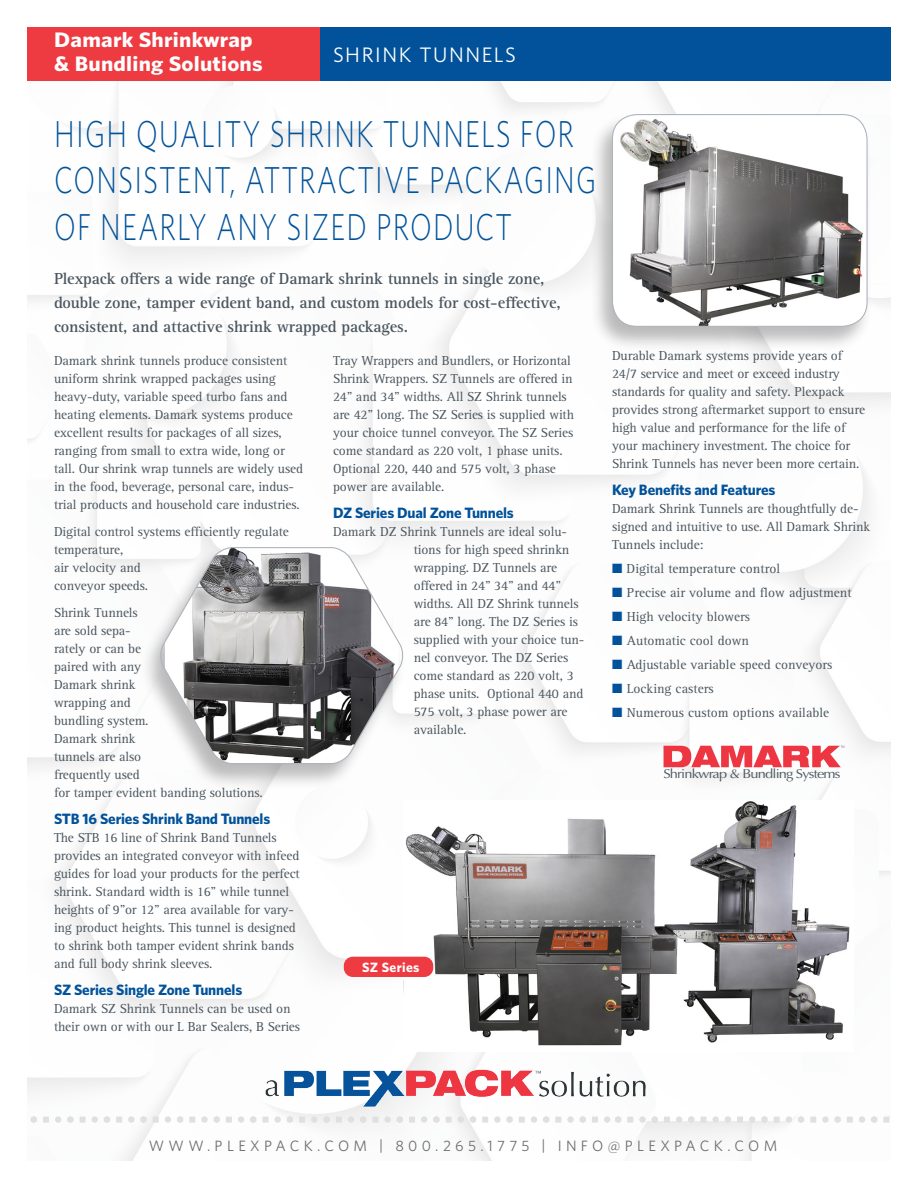
<style>
.page{position:relative;width:918px;height:1188px;background:#fff}
.page>*{position:absolute;margin:0;border:0;box-sizing:border-box;transform-origin:0 0}
.t1{font:300 37.5px "Whitney";letter-spacing:.04em;color:#01529a;scale:.78 1}
.t2{font:700 21px/24px "Whitney";letter-spacing:.01em;color:#fff;scale:1.09 1}
.t3{font:21px "Whitney";letter-spacing:.075em;color:#fff}
.t4{font:700 16.5px/24px "Rotis Serif Std";letter-spacing:-.01em;color:#4b565f}
.t5{font:700 15px "Whitney";letter-spacing:-.01em;color:#01529a}
.t6{font:15px "Whitney";letter-spacing:.29em;color:#6c6d70}
.t7{font:13.5px/18px "Rotis Serif Std";letter-spacing:-.01em;color:#4b565f}
.t8{font:700 13.5px "Whitney";letter-spacing:.025em;color:#fff}
.t9{font:12.75px "Optima";letter-spacing:-.055em;color:#4b565f;scale:1.14 1}
.s1{color:#01529a}
</style>
<div class="page">
<img style="left:27px;top:80px;width:864px;height:1081px">
<img style="left:262px;top:1068px;width:388px;height:39px">
<svg style="left:31px;top:1116px;width:6px;height:7px"></svg>
<svg style="left:43px;top:1117px;width:6px;height:6px"></svg>
<div style="left:55px;top:1116px;width:6px;height:7px;background:#e0e0e0;border-radius:50%"></div>
<svg style="left:67px;top:1116px;width:7px;height:7px"></svg>
<svg style="left:80px;top:1117px;width:6px;height:6px"></svg>
<div style="left:92px;top:1116px;width:6px;height:7px;background:#e0e0e0;border-radius:50%"></div>
<svg style="left:104px;top:1116px;width:6px;height:7px"></svg>
<svg style="left:116px;top:1117px;width:6px;height:6px"></svg>
<div style="left:128px;top:1116px;width:7px;height:7px;background:#e0e0e0;border-radius:50%"></div>
<svg style="left:140px;top:1116px;width:7px;height:7px"></svg>
<svg style="left:153px;top:1117px;width:6px;height:6px"></svg>
<div style="left:165px;top:1116px;width:6px;height:7px;background:#e0e0e0;border-radius:50%"></div>
<svg style="left:177px;top:1116px;width:6px;height:7px"></svg>
<svg style="left:189px;top:1117px;width:6px;height:6px"></svg>
<div style="left:201px;top:1116px;width:7px;height:7px;background:#e0e0e0;border-radius:50%"></div>
<svg style="left:214px;top:1116px;width:6px;height:7px"></svg>
<svg style="left:226px;top:1117px;width:6px;height:6px"></svg>
<div style="left:238px;top:1116px;width:6px;height:7px;background:#e0e0e0;border-radius:50%"></div>
<svg style="left:250px;top:1116px;width:6px;height:7px"></svg>
<svg style="left:262px;top:1117px;width:6px;height:6px"></svg>
<div style="left:274px;top:1116px;width:7px;height:7px;background:#e0e0e0;border-radius:50%"></div>
<svg style="left:287px;top:1116px;width:6px;height:7px"></svg>
<svg style="left:299px;top:1117px;width:6px;height:6px"></svg>
<div style="left:311px;top:1116px;width:6px;height:7px;background:#e0e0e0;border-radius:50%"></div>
<svg style="left:323px;top:1116px;width:7px;height:7px"></svg>
<svg style="left:336px;top:1117px;width:6px;height:6px"></svg>
<div style="left:348px;top:1116px;width:6px;height:7px;background:#e0e0e0;border-radius:50%"></div>
<svg style="left:360px;top:1116px;width:6px;height:7px"></svg>
<svg style="left:372px;top:1117px;width:6px;height:6px"></svg>
<div style="left:384px;top:1116px;width:7px;height:7px;background:#e0e0e0;border-radius:50%"></div>
<svg style="left:397px;top:1116px;width:6px;height:7px"></svg>
<svg style="left:409px;top:1117px;width:6px;height:6px"></svg>
<div style="left:421px;top:1116px;width:6px;height:7px;background:#e0e0e0;border-radius:50%"></div>
<svg style="left:433px;top:1116px;width:7px;height:7px"></svg>
<svg style="left:446px;top:1117px;width:6px;height:6px"></svg>
<div style="left:458px;top:1116px;width:6px;height:7px;background:#e0e0e0;border-radius:50%"></div>
<svg style="left:470px;top:1116px;width:6px;height:7px"></svg>
<svg style="left:482px;top:1117px;width:6px;height:6px"></svg>
<div style="left:494px;top:1116px;width:7px;height:7px;background:#e0e0e0;border-radius:50%"></div>
<svg style="left:506px;top:1116px;width:7px;height:7px"></svg>
<svg style="left:519px;top:1117px;width:6px;height:6px"></svg>
<div style="left:531px;top:1116px;width:6px;height:7px;background:#e0e0e0;border-radius:50%"></div>
<svg style="left:543px;top:1116px;width:6px;height:7px"></svg>
<svg style="left:555px;top:1117px;width:6px;height:6px"></svg>
<div style="left:567px;top:1116px;width:7px;height:7px;background:#e0e0e0;border-radius:50%"></div>
<svg style="left:580px;top:1116px;width:6px;height:7px"></svg>
<svg style="left:592px;top:1117px;width:6px;height:6px"></svg>
<div style="left:604px;top:1116px;width:6px;height:7px;background:#e0e0e0;border-radius:50%"></div>
<svg style="left:615px;top:1116px;width:6px;height:7px"></svg>
<svg style="left:627px;top:1117px;width:6px;height:6px"></svg>
<div style="left:639px;top:1116px;width:7px;height:7px;background:#e0e0e0;border-radius:50%"></div>
<svg style="left:652px;top:1116px;width:6px;height:7px"></svg>
<svg style="left:664px;top:1117px;width:6px;height:6px"></svg>
<div style="left:676px;top:1116px;width:6px;height:7px;background:#e0e0e0;border-radius:50%"></div>
<svg style="left:688px;top:1116px;width:6px;height:7px"></svg>
<svg style="left:700px;top:1117px;width:6px;height:6px"></svg>
<div style="left:713px;top:1116px;width:6px;height:7px;background:#e0e0e0;border-radius:50%"></div>
<svg style="left:725px;top:1116px;width:6px;height:7px"></svg>
<svg style="left:737px;top:1117px;width:6px;height:6px"></svg>
<div style="left:749px;top:1116px;width:6px;height:7px;background:#e0e0e0;border-radius:50%"></div>
<svg style="left:761px;top:1116px;width:7px;height:7px"></svg>
<svg style="left:774px;top:1117px;width:6px;height:6px"></svg>
<div style="left:786px;top:1116px;width:6px;height:7px;background:#e0e0e0;border-radius:50%"></div>
<svg style="left:798px;top:1116px;width:6px;height:7px"></svg>
<svg style="left:810px;top:1117px;width:6px;height:6px"></svg>
<div style="left:822px;top:1116px;width:7px;height:7px;background:#e0e0e0;border-radius:50%"></div>
<svg style="left:834px;top:1116px;width:7px;height:7px"></svg>
<svg style="left:847px;top:1117px;width:6px;height:6px"></svg>
<div style="left:859px;top:1116px;width:6px;height:7px;background:#e0e0e0;border-radius:50%"></div>
<svg style="left:871px;top:1116px;width:6px;height:7px"></svg>
<svg style="left:883px;top:1117px;width:6px;height:6px"></svg>
<img style="left:403px;top:801px;width:450px;height:251px">
<div style="left:285px;top:27px;width:606px;height:53px;background:#01529a"></div>
<div style="left:27px;top:27px;width:293px;height:53px;background:#ee3a41"></div>
<div style="left:590px;top:113px;width:282px;height:239px;background:#231f20;opacity:.3"></div>
<img style="left:612px;top:115px;width:255px;height:211px">
<div style="left:612px;top:114px;width:256px;height:213px;border:1px solid #adb5bc;border-radius:25px"></div>
<div style="left:344px;top:957px;width:89px;height:20px;background:#ee3a41;border-radius:9px"></div>
<div style="left:139px;top:546px;width:268px;height:243px;background:#231f20;opacity:.3"></div>
<svg style="left:158px;top:546px;width:247px;height:219px"></svg>
<svg style="left:664px;top:746px;width:180px;height:21px"></svg>
<p class="t2" style="left:54px;top:27px;width:193px">Damark Shrinkwrap &amp; Bundling Solutions</p>
<p class="t3" style="left:333px;top:40px;width:185px">SHRINK TUNNELS</p>
<p class="t1" style="left:54px;top:109px;width:668px">HIGH QUALITY SHRINK TUNNELS FOR</p>
<p class="t1" style="left:54px;top:155px;width:696px">CONSISTENT, ATTRACTIVE PACKAGING</p>
<p class="t1" style="left:54px;top:202px;width:588px">OF NEARLY ANY SIZED PRODUCT</p>
<p class="t4" style="left:54px;top:267px;width:508px">Plexpack offers a wide range of Damark shrink tunnels in single zone, double zone, tamper evident band, and custom models for cost-effective, consistent, and attactive shrink wrapped packages.</p>
<p class="t7" style="left:54px;top:352px;width:251px">Damark shrink tunnels produce consistent uniform shrink wrapped packages using heavy-duty, variable speed turbo fans and heating elements. Damark systems produce excellent results for packages of all sizes, ranging from small to extra wide, long or tall. Our shrink wrap tunnels are widely used in the food, beverage, personal care, indus&shy;trial products and household care industries.</p>
<p class="t7" style="left:54px;top:523px;width:236px">Digital control systems efficiently regulate temperature,<br>air velocity and<br>conveyor speeds.</p>
<p class="t7" style="left:54px;top:604px;width:210px">Shrink Tunnels<br>are sold sepa-<br>rately or can be<br>paired with any<br>Damark shrink<br>wrapping and<br>bundling system.<br>Damark shrink<br>tunnels are also<br>frequently used<br>for tamper evident banding solutions.</p>
<p class="t5" style="left:54px;top:809px;width:218px">STB 16 Series Shrink Band Tunnels</p>
<p class="t7" style="left:54px;top:829px;width:247px">The STB 16 line of Shrink Band Tunnels provides an integrated conveyor with infeed guides for load your products for the perfect shrink. Standard width is 16” while tunnel heights of 9”or 12” area available for vary&shy;ing product heights. This tunnel is designed to shrink both tamper evident shrink bands and full body shrink sleeves.</p>
<p class="t5" style="left:54px;top:980px;width:190px">SZ Series Single Zone Tunnels</p>
<p class="t7" style="left:54px;top:1000px;width:248px">Damark SZ Shrink Tunnels can be used on their own or with our L Bar Sealers, B Series</p>
<p class="t7" style="left:333px;top:352px;width:243px">Tray Wrappers and Bundlers, or Horizontal Shrink Wrappers. SZ Tunnels are offered in 24” and 34” widths. All SZ Shrink tunnels are 42” long. The SZ Series is supplied with your choice tunnel conveyor. The SZ Series come standard as 220 volt, 1 phase units.<br>Optional 220, 440 and 575 volt, 3 phase power are available.</p>
<p class="t5" style="left:333px;top:503px;width:182px">DZ Series Dual Zone Tunnels</p>
<p class="t7" style="left:414px;top:523px;width:172px;text-indent:-81px">Damark DZ Shrink Tunnels are ideal solu&shy;tions for high speed shrinkn wrapping. DZ Tunnels are offered in 24” 34” and 44” widths. All DZ Shrink tunnels are 84” long. The DZ Series is supplied with your choice tun&shy;nel conveyor. The DZ Series come standard as 220 volt, 3 phase units. Optional 440 and<br>575 volt, 3 phase power are available.</p>
<p class="t8" style="left:362px;top:959px;width:59px">SZ Series</p>
<p class="t7" style="left:612px;top:347px;width:255px">Durable Damark systems provide years of 24/7 service and meet or exceed industry standards for quality and safety. Plexpack provides strong aftermarket support to ensure high value and performance for the life of your machinery investment. The choice for Shrink Tunnels has never been more certain.</p>
<p class="t5" style="left:612px;top:479px;width:165px">Key Benefits and Features</p>
<p class="t7" style="left:612px;top:500px;width:260px">Damark Shrink Tunnels are thoughtfully de&shy;signed and intuitive to use. All Damark Shrink<br>Tunnels include:</p>
<p class="t7" style="left:612px;top:560px;width:170px"><span class="s1">■</span> Digital temperature control</p>
<p class="t7" style="left:612px;top:584px;width:241px"><span class="s1">■</span> Precise air volume and flow adjustment</p>
<p class="t7" style="left:612px;top:608px;width:140px"><span class="s1">■</span> High velocity blowers</p>
<p class="t7" style="left:612px;top:632px;width:138px"><span class="s1">■</span> Automatic cool down</p>
<p class="t7" style="left:612px;top:656px;width:222px"><span class="s1">■</span> Adjustable variable speed conveyors</p>
<p class="t7" style="left:612px;top:680px;width:103px"><span class="s1">■</span> Locking casters</p>
<p class="t7" style="left:612px;top:704px;width:219px"><span class="s1">■</span> Numerous custom options available</p>
<p class="t9" style="left:663px;top:766px;width:157px">Shrinkwrap &amp; Bundling Systems</p>
<p class="t6" style="left:149px;top:1136px;width:630px">WWW.PLEXPACK.COM | 800.265.1775 | INFO@PLEXPACK.COM</p>
</div>
